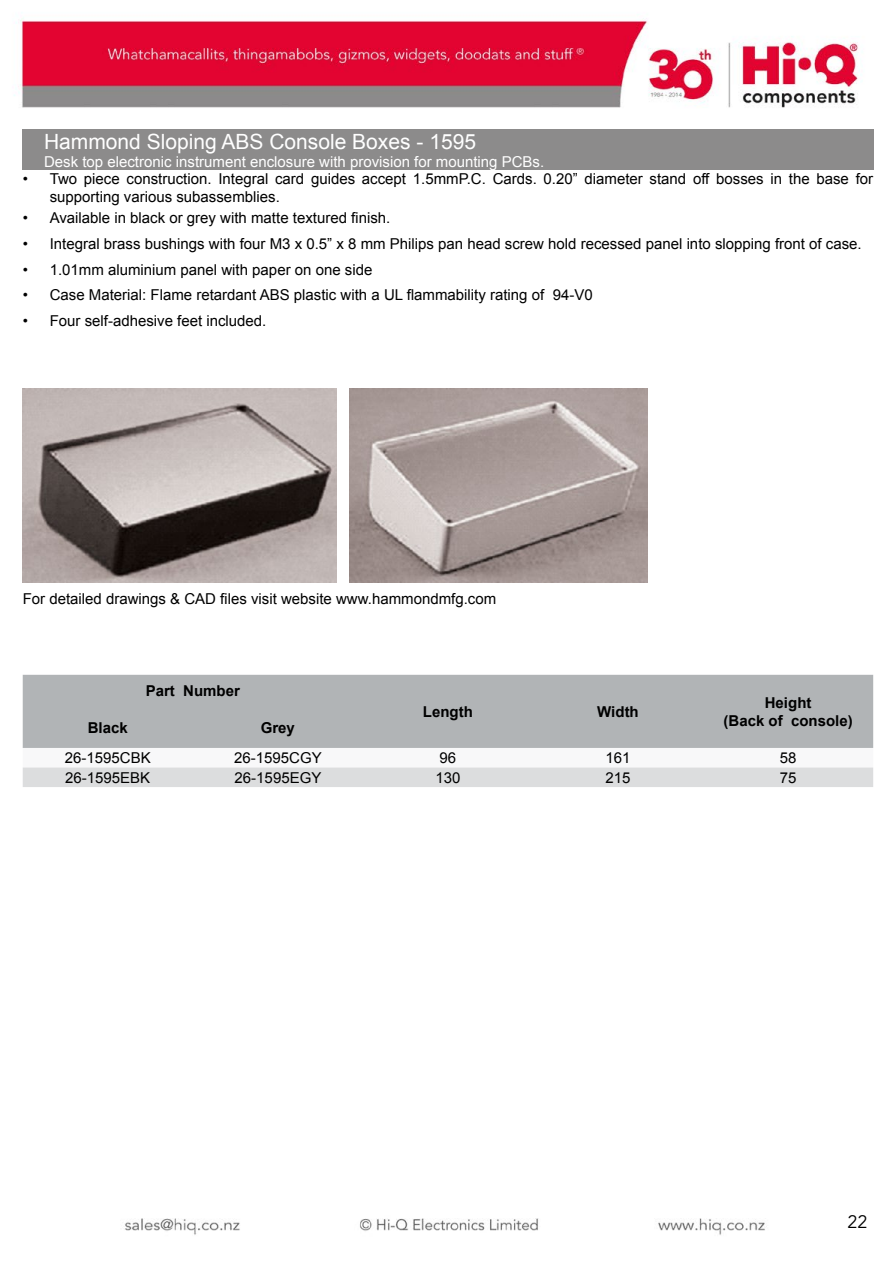
<style>
.page{position:relative;width:893px;height:1263px;background:#fff}
.page>*{position:absolute;margin:0;border:0;box-sizing:border-box;transform-origin:0 0}
.t1{font:21px "Arial";color:#fff}
.t2{font:18px "Avenir";color:#000}
.t3{font:15px/18px "Arial";color:#000}
.t4{font:15px "Arial";color:#fff}
.t5{font:700 15px/18px "Arial";color:#000;text-align:center}
</style>
<div class="page">
<img style="left:14px;top:17px;width:860px;height:1218px">
<div style="left:23px;top:130px;width:850px;height:39px;background:#8c8b8b"></div>
<img style="left:23px;top:388px;width:314px;height:195px">
<img style="left:350px;top:388px;width:297px;height:195px">
<div style="left:23px;top:675px;width:850px;height:73px;background:#b1b4b6"></div>
<svg style="left:23px;top:748px;width:850px;height:39px"></svg>
<h1 class="t1" style="left:44px;top:128px;width:433px">Hammond Sloping ABS Console Boxes - 1595</h1>
<p class="t4" style="left:44px;top:152px;width:502px">Desk top electronic instrument enclosure with provision for mounting PCBs.</p>
<p class="t3" style="left:50px;top:170px;width:825px;text-indent:-27px">• Two piece construction. Integral card guides accept 1.5mmP.C. Cards. 0.20” diameter stand off bosses in the base for supporting various subassemblies.</p>
<p class="t3" style="left:23px;top:209px;width:369px">• Available in black or grey with matte textured finish.</p>
<p class="t3" style="left:23px;top:234px;width:841px">• Integral brass bushings with four M3 x 0.5” x 8 mm Philips pan head screw hold recessed panel into slopping front of case.</p>
<p class="t3" style="left:23px;top:261px;width:351px">• 1.01mm aluminium panel with paper on one side</p>
<p class="t3" style="left:23px;top:286px;width:571px">• Case Material: Flame retardant ABS plastic with a UL flammability rating of 94-V0</p>
<p class="t3" style="left:23px;top:312px;width:245px">• Four self-adhesive feet included.</p>
<p class="t3" style="left:23px;top:590px;width:475px">For detailed drawings &amp; CAD files visit website www.hammondmfg.com</p>
<p class="t5" style="left:146px;top:682px;width:96px">Part Number</p>
<p class="t5" style="left:423px;top:703px;width:51px">Length</p>
<p class="t5" style="left:597px;top:703px;width:43px">Width</p>
<p class="t5" style="left:723px;top:694px;width:131px">Height<br>(Back of console)</p>
<p class="t5" style="left:88px;top:719px;width:42px">Black</p>
<p class="t5" style="left:261px;top:719px;width:36px">Grey</p>
<p class="t3" style="left:65px;top:749px;width:87px">26-1595CBK</p>
<p class="t3" style="left:234px;top:749px;width:89px">26-1595CGY</p>
<p class="t3" style="left:440px;top:749px;width:18px">96</p>
<p class="t3" style="left:605px;top:749px;width:27px">161</p>
<p class="t3" style="left:780px;top:749px;width:18px">58</p>
<p class="t3" style="left:65px;top:769px;width:87px">26-1595EBK</p>
<p class="t3" style="left:235px;top:769px;width:88px">26-1595EGY</p>
<p class="t3" style="left:435px;top:769px;width:27px">130</p>
<p class="t3" style="left:605px;top:769px;width:27px">215</p>
<p class="t3" style="left:780px;top:769px;width:18px">75</p>
<p class="t2" style="left:847px;top:1211px;width:22px">22</p>
</div>
